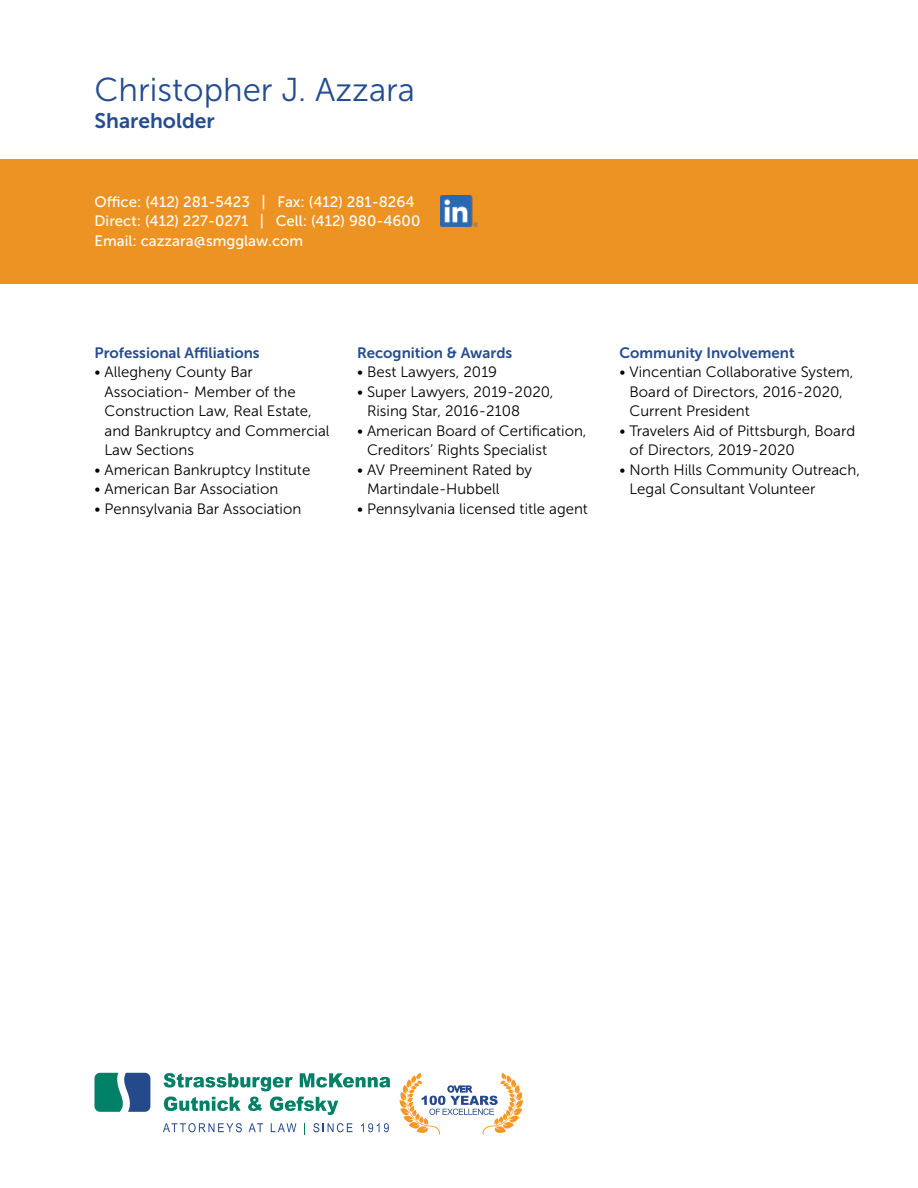
<style>
.page{position:relative;width:918px;height:1188px;background:#fff}
.page>*{position:absolute;margin:0;border:0;box-sizing:border-box;transform-origin:0 0}
.t1{font:33px "Museo Sans 300";color:#244c8f}
.t2{font:21px "Museo Sans 700";color:#244c8f}
.t3{font:15px/19.5px "Museo Sans 300";color:#000}
.t4{font:15px/19.5px "Museo Sans 500";color:#fff}
.t5{font:15px "Museo Sans 700";color:#244c8f}
.t6{font:8.55px "Arial";color:#244a8c}
</style>
<div class="page">
<div style="left:0;top:160px;width:918px;height:124px;background:#ec9324"></div>
<img style="left:441px;top:195px;width:36px;height:31px">
<svg style="left:164px;top:1073px;width:129px;height:18px"></svg>
<svg style="left:300px;top:1073px;width:90px;height:15px"></svg>
<svg style="left:164px;top:1097px;width:77px;height:14px"></svg>
<svg style="left:248px;top:1097px;width:14px;height:14px"></svg>
<svg style="left:270px;top:1097px;width:68px;height:18px"></svg>
<svg style="left:163px;top:1123px;width:79px;height:9px"></svg>
<svg style="left:249px;top:1123px;width:14px;height:9px"></svg>
<svg style="left:271px;top:1123px;width:25px;height:9px"></svg>
<svg style="left:304px;top:1123px;width:1px;height:12px"></svg>
<svg style="left:313px;top:1123px;width:40px;height:9px"></svg>
<svg style="left:361px;top:1123px;width:28px;height:9px"></svg>
<svg style="left:94px;top:1073px;width:56px;height:39px;background:#357d8c"></svg>
<svg style="left:400px;top:1073px;width:123px;height:62px"></svg>
<h1 class="t1" style="left:94px;top:72px;width:322px">Christopher J. Azzara</h1>
<h2 class="t2" style="left:94px;top:110px;width:122px">Shareholder</h2>
<p class="t4" style="left:94px;top:192px;width:327px">Office: (412) 281-5423 | Fax: (412) 281-8264<br>Direct: (412) 227-0271 | Cell: (412) 980-4600<br>Email: cazzara@smgglaw.com</p>
<p class="t5" style="left:94px;top:344px;width:167px">Professional Affiliations</p>
<p class="t3" style="left:105px;top:363px;width:227px;text-indent:-10px">• Allegheny County Bar<br>Association- Member of the<br>Construction Law, Real Estate, and Bankruptcy and Commercial<br>Law Sections</p>
<p class="t3" style="left:94px;top:460px;width:217px">• American Bankruptcy Institute</p>
<p class="t3" style="left:94px;top:480px;width:185px">• American Bar Association</p>
<p class="t3" style="left:94px;top:499px;width:208px">• Pennsylvania Bar Association</p>
<p class="t5" style="left:357px;top:344px;width:157px">Recognition &amp; Awards</p>
<p class="t3" style="left:357px;top:363px;width:142px">• Best Lawyers, 2019</p>
<p class="t3" style="left:367px;top:382px;width:188px;text-indent:-10px">• Super Lawyers, 2019-2020,<br>Rising Star, 2016-2108</p>
<p class="t3" style="left:367px;top:421px;width:221px;text-indent:-10px">• American Board of Certification,<br>Creditors’ Rights Specialist</p>
<p class="t3" style="left:367px;top:460px;width:166px;text-indent:-10px">• AV Preeminent Rated by<br>Martindale-Hubbell</p>
<p class="t3" style="left:357px;top:499px;width:232px">• Pennsylvania licensed title agent</p>
<p class="t5" style="left:620px;top:344px;width:177px">Community Involvement</p>
<p class="t3" style="left:630px;top:363px;width:225px;text-indent:-10px">• Vincentian Collaborative System,<br>Board of Directors, 2016-2020,<br>Current President</p>
<p class="t3" style="left:630px;top:421px;width:227px;text-indent:-10px">• Travelers Aid of Pittsburgh, Board of Directors, 2019-2020</p>
<p class="t3" style="left:630px;top:460px;width:232px;text-indent:-10px">• North Hills Community Outreach,<br>Legal Consultant Volunteer</p>
<p class="t6" style="left:448px;top:1083px;width:26px">OVER</p>
</div>
